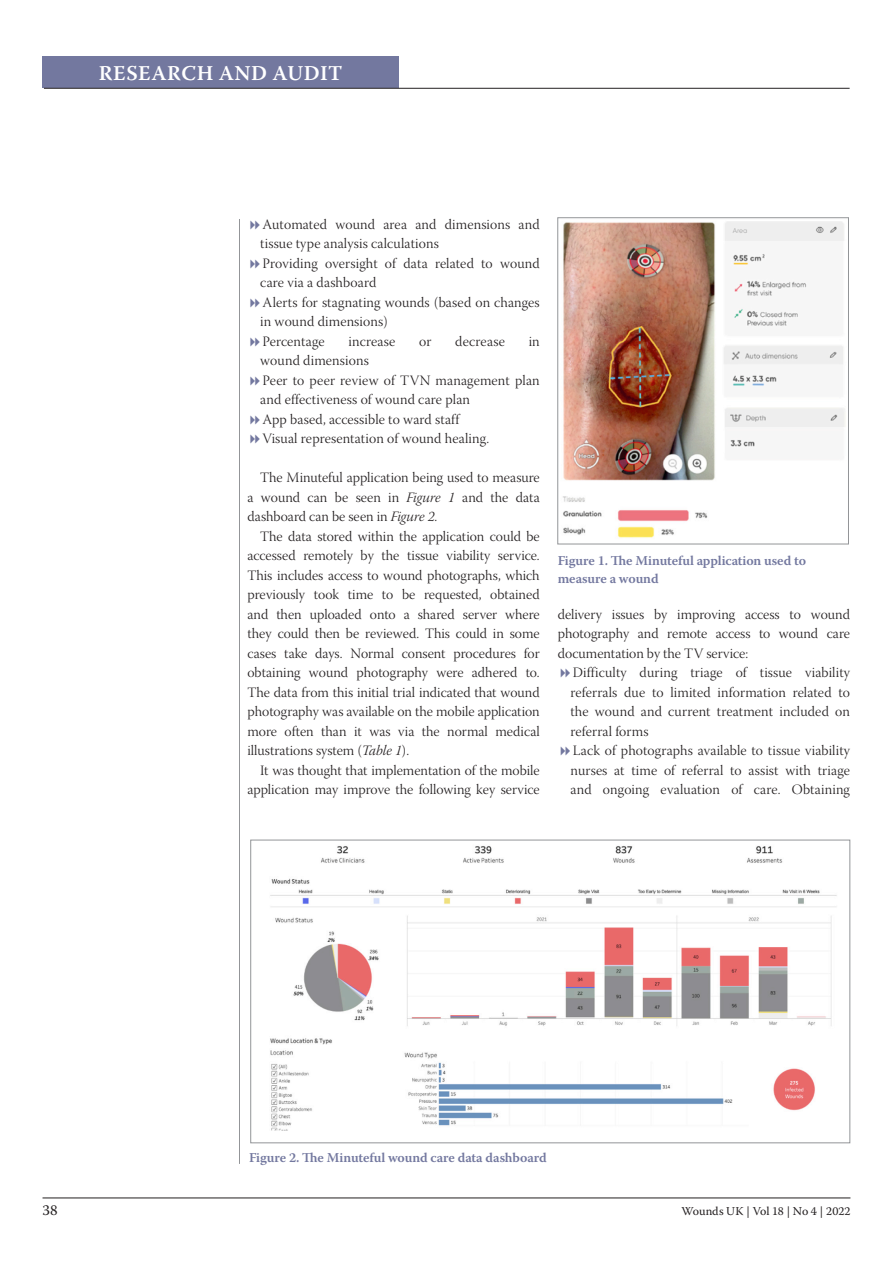
<style>
.page{position:relative;width:893px;height:1263px;background:#fff}
.page>*{position:absolute;margin:0;border:0;box-sizing:border-box;transform-origin:0 0}
.t1{font:600 21px "Warnock Pro";letter-spacing:.025em;color:#fff}
.t2{font:15px "Warnock Pro";color:#231f20}
.Paragraph_indented{font:14.25px/19.5px "Warnock Pro Light Subh";letter-spacing:.01em;color:#231f20;text-align:justify}
.Figure_caption{font:600 13.5px/18px "Warnock Pro";letter-spacing:-.01em;color:#73789f}
.t3{font:12px "Warnock Pro";letter-spacing:-.005em;color:#231f20}
.s1{font-family:"Warnock Pro Light It Subh"}
</style>
<div class="page">
<div style="left:43px;top:56px;width:356px;height:32px;background:#73789f"></div>
<hr style="left:44px;top:88px;width:806px;height:1px;background:#231f20">
<hr style="left:43px;top:1197px;width:807px;height:1px;background:#231f20">
<hr style="left:239px;top:219px;width:1px;height:945px;background:#939598">
<img style="left:563px;top:221px;width:282px;height:317px">
<div style="left:558px;top:218px;width:291px;height:326px;border:1px solid #939598"></div>
<img style="left:270px;top:846px;width:567px;height:285px">
<h1 class="t1" style="left:99px;top:60px;width:245px">RESEARCH AND AUDIT</h1>
<p class="Paragraph_indented" style="left:260px;top:216px;width:281px">Automated wound area and dimensions and tissue type analysis calculations</p>
<p class="Paragraph_indented" style="left:260px;top:255px;width:281px">Providing oversight of data related to wound care via a dashboard</p>
<p class="Paragraph_indented" style="left:260px;top:294px;width:281px">Alerts for stagnating wounds (based on changes in wound dimensions)</p>
<p class="Paragraph_indented" style="left:263px;top:333px;width:64px">Percentage</p>
<p class="Paragraph_indented" style="left:348px;top:333px;width:48px">increase</p>
<p class="Paragraph_indented" style="left:419px;top:333px;width:14px">or</p>
<p class="Paragraph_indented" style="left:455px;top:333px;width:51px">decrease</p>
<p class="Paragraph_indented" style="left:529px;top:333px;width:13px">in</p>
<p class="Paragraph_indented" style="left:260px;top:353px;width:110px">wound dimensions</p>
<p class="Paragraph_indented" style="left:260px;top:372px;width:281px">Peer to peer review of TVN management plan and effectiveness of wound care plan</p>
<p class="Paragraph_indented" style="left:263px;top:411px;width:198px">App based, accessible to ward staff</p>
<p class="Paragraph_indented" style="left:263px;top:431px;width:228px">Visual representation of wound healing.</p>
<p class="Paragraph_indented" style="left:247px;top:470px;width:294px;text-indent:13px">The Minuteful application being used to measure a wound can be seen in <span class="s1">Figure 1</span> and the data dashboard can be seen in <span class="s1">Figure 2</span>.</p>
<p class="Paragraph_indented" style="left:247px;top:528px;width:294px;text-indent:13px">The data stored within the application could be accessed remotely by the tissue viability service.<br>This includes access to wound photographs, which previously took time to be requested, obtained and then uploaded onto a shared server where they could then be reviewed. This could in some cases take days. Normal consent procedures for obtaining wound photography were adhered to.<br>The data from this initial trial indicated that wound photography was available on the mobile application more often than it was via the normal medical illustrations system (<span class="s1">Table 1</span>).</p>
<p class="Paragraph_indented" style="left:247px;top:762px;width:294px;text-align:right">It was thought that implementation of the mobile application may improve the following key service</p>
<p class="Figure_caption" style="left:558px;top:552px;width:250px">Figure 1. The Minuteful application used to measure a wound</p>
<p class="Paragraph_indented" style="left:558px;top:606px;width:294px">delivery issues by improving access to wound photography and remote access to wound care documentation by the TV service:</p>
<p class="Paragraph_indented" style="left:570px;top:665px;width:281px">Difficulty during triage of tissue viability referrals due to limited information related to the wound and current treatment included on referral forms</p>
<p class="Paragraph_indented" style="left:570px;top:743px;width:281px">Lack of photographs available to tissue viability nurses at time of referral to assist with triage and ongoing evaluation of care. Obtaining</p>
<p class="Figure_caption" style="left:249px;top:1148px;width:299px">Figure 2. The Minuteful wound care data dashboard</p>
<p class="t2" style="left:43px;top:1201px;width:17px">38</p>
<p class="t3" style="left:681px;top:1204px;width:171px">Wounds UK | Vol 18 | No 4 | 2022</p>
</div>
